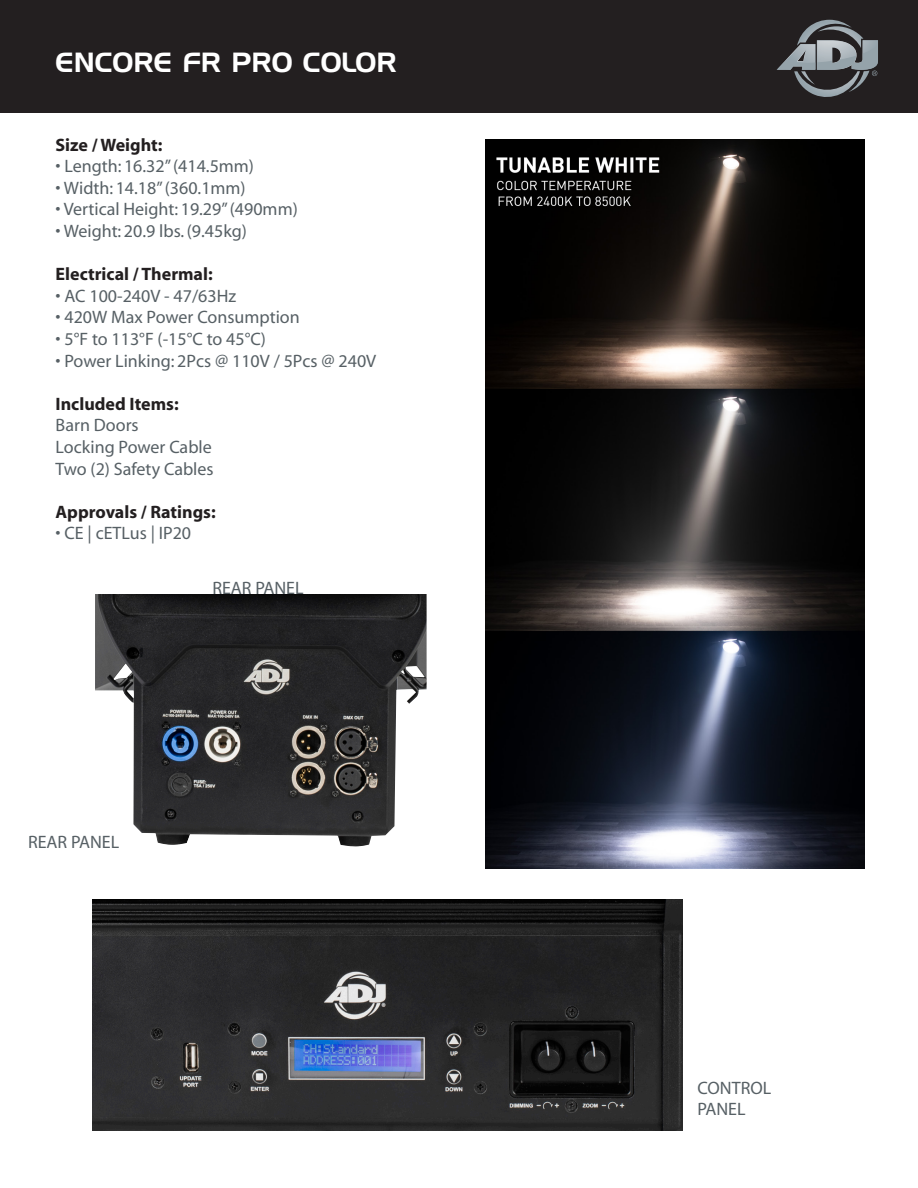
<style>
.page{position:relative;width:918px;height:1188px;background:#fff}
.page>*{position:absolute;margin:0;border:0;box-sizing:border-box;transform-origin:0 0}
.t1{font:27px "Handel Gothic BT";color:#fff}
.t2{font:18px/21.6px "Myriad";color:#576065}
.t3{font:700 18px "Myriad";color:#231f20}
</style>
<div class="page">
<div style="left:0;top:0;width:918px;height:113px;background:#231f20"></div>
<svg style="left:777px;top:20px;width:101px;height:77px"></svg>
<img style="left:95px;top:594px;width:332px;height:253px">
<img style="left:92px;top:900px;width:590px;height:230px">
<img style="left:486px;top:140px;width:378px;height:729px">
<p class="t1" style="left:56px;top:46px;width:343px">ENCORE FR PRO COLOR</p>
<p class="t3" style="left:56px;top:135px;width:108px">Size / Weight:</p>
<p class="t2" style="left:56px;top:156px;width:200px">• Length: 16.32” (414.5mm)</p>
<p class="t2" style="left:56px;top:178px;width:192px">• Width: 14.18” (360.1mm)</p>
<p class="t2" style="left:56px;top:199px;width:244px">• Vertical Height: 19.29” (490mm)</p>
<p class="t2" style="left:56px;top:221px;width:193px">• Weight: 20.9 lbs. (9.45kg)</p>
<p class="t3" style="left:56px;top:265px;width:159px">Electrical / Thermal:</p>
<p class="t2" style="left:56px;top:286px;width:182px">• AC 100-240V - 47/63Hz</p>
<p class="t2" style="left:56px;top:307px;width:246px">• 420W Max Power Consumption</p>
<p class="t2" style="left:56px;top:329px;width:212px">• 5°F to 113°F (-15°C to 45°C)</p>
<p class="t2" style="left:56px;top:351px;width:322px">• Power Linking: 2Pcs @ 110V / 5Pcs @ 240V</p>
<p class="t3" style="left:56px;top:395px;width:125px">Included Items:</p>
<p class="t2" style="left:56px;top:415px;width:85px">Barn Doors</p>
<p class="t2" style="left:56px;top:437px;width:158px">Locking Power Cable</p>
<p class="t2" style="left:56px;top:459px;width:159px">Two (2) Safety Cables</p>
<p class="t3" style="left:56px;top:503px;width:162px">Approvals / Ratings:</p>
<p class="t2" style="left:56px;top:523px;width:137px">• CE | cETLus | IP20</p>
<p class="t2" style="left:212px;top:578px;width:93px">REAR PANEL</p>
<p class="t2" style="left:28px;top:832px;width:93px">REAR PANEL</p>
<p class="t2" style="left:698px;top:1077px;width:75px">CONTROL<br>PANEL</p>
</div>
